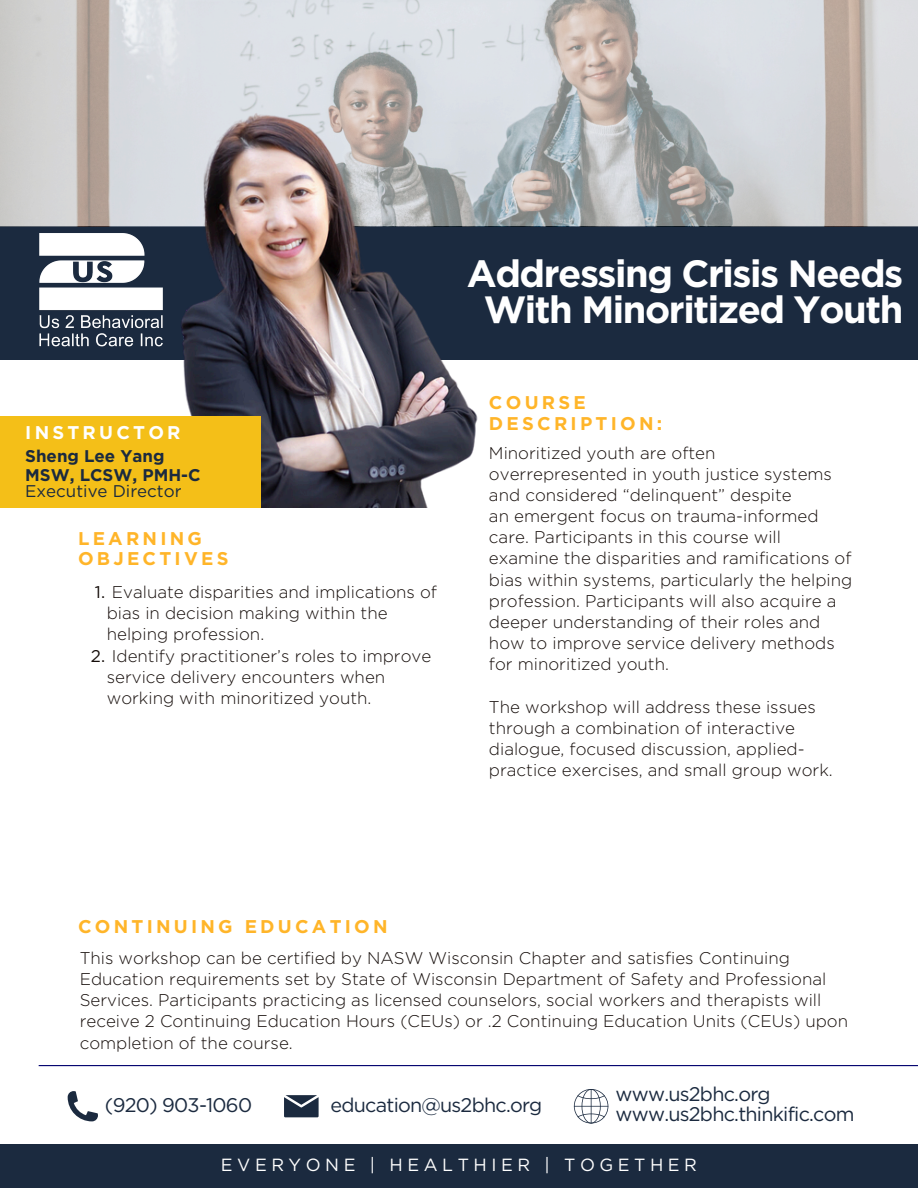
<style>
.page{position:relative;width:918px;height:1188px;background:#fff}
.page>*{position:absolute;margin:0;border:0;box-sizing:border-box;transform-origin:0 0}
.t1{font:700 37.95px/36px "Gotham";letter-spacing:-.04em;color:#fff;text-align:center}
.t2{font:19.8px/20.1px "Gotham";letter-spacing:-.04em;color:#1b2a3f}
.t3{font:700 18.45px/20.2px "Gotham";letter-spacing:.175em;color:#ffb529}
.t4{font:700 18.45px "Gotham";letter-spacing:.175em;color:#fff}
.t5{font:17.55px "Gotham";letter-spacing:.255em;color:#fff}
.t6{font:300 16.95px/21.1px "Gotham";color:#150d0a}
.t7{font:700 16.95px "Gotham";color:#1b2a3f}
.t8{font:16.95px "Gotham";color:#1b2a3f}
.s1{font-weight:400}
</style>
<div class="page">
<div style="left:0;top:226px;width:918px;height:133px;background:#1b2a3f"></div>
<div style="left:0;top:1144px;width:918px;height:44px;background:#1b2a3f"></div>
<hr style="left:39px;top:1065px;width:879px;height:1px;background:#00006e">
<img style="left:0;top:0;width:918px;height:226px">
<img style="left:164px;top:66px;width:334px;height:441px">
<div style="left:0;top:416px;width:261px;height:91px;background:#f4bf18"></div>
<img style="left:39px;top:233px;width:124px;height:114px">
<svg style="left:284px;top:1095px;width:35px;height:22px"></svg>
<svg style="left:68px;top:1091px;width:30px;height:30px"></svg>
<svg style="left:574px;top:1089px;width:34px;height:34px"></svg>
<hr style="left:574px;top:1106px;width:34px;height:1px;background:#1b2a3f">
<p class="t4" style="left:25px;top:421px;width:157px">INSTRUCTOR</p>
<h1 class="t7" style="left:25px;top:446px;width:141px">Sheng Lee Yang</h1>
<h2 class="t7" style="left:25px;top:465px;width:177px">MSW, LCSW, PMH-C</h2>
<h2 class="t8" style="left:25px;top:481px;width:158px">Executive Director</h2>
<p class="t3" style="left:78px;top:528px;width:152px">LEARNING<br>OBJECTIVES</p>
<p class="t6" style="left:107px;top:581px;width:332px;text-indent:-12px"><span class="s1">1.</span> Evaluate disparities and implications of bias in decision making within the helping profession.</p>
<p class="t6" style="left:107px;top:645px;width:326px;text-indent:-16px"><span class="s1">2.</span> Identify practitioner’s roles to improve service delivery encounters when working with minoritized youth.</p>
<p class="t1" style="left:467px;top:255px;width:438px">Addressing Crisis Needs<br>With Minoritized Youth</p>
<h2 class="t3" style="left:489px;top:393px;width:175px">COURSE<br>DESCRIPTION:</h2>
<p class="t6" style="left:489px;top:442px;width:345px">Minoritized youth are often overrepresented in youth justice systems and considered “delinquent” despite</p>
<p class="t6" style="left:489px;top:505px;width:365px">an emergent focus on trauma-informed care. Participants in this course will examine the disparities and ramifications of bias within systems, particularly the helping profession. Participants will also acquire a</p>
<h3 class="t6" style="left:489px;top:611px;width:347px">deeper understanding of their roles and how to improve service delivery methods for minoritized youth.</h3>
<p class="t6" style="left:489px;top:696px;width:345px">The workshop will address these issues through a combination of interactive dialogue, focused discussion, applied&shy;practice exercises, and small group work.</p>
<p class="t3" style="left:78px;top:916px;width:311px">CONTINUING EDUCATION</p>
<h2 class="t6" style="left:80px;top:947px;width:770px">This workshop can be certified by NASW Wisconsin Chapter and satisfies Continuing Education requirements set by State of Wisconsin Department of Safety and Professional Services. Participants practicing as licensed counselors, social workers and therapists will receive 2 Continuing Education Hours (CEUs) or .2 Continuing Education Units (CEUs) upon completion of the course.</h2>
<p class="t2" style="left:105px;top:1095px;width:149px">(920) 903-1060</p>
<p class="t2" style="left:331px;top:1095px;width:213px">education@us2bhc.org</p>
<p class="t2" style="left:616px;top:1084px;width:240px">www.us2bhc.org www.us2bhc.thinkific.com</p>
<p class="t5" style="left:221px;top:1154px;width:478px">EVERYONE | HEALTHIER | TOGETHER</p>
</div>
